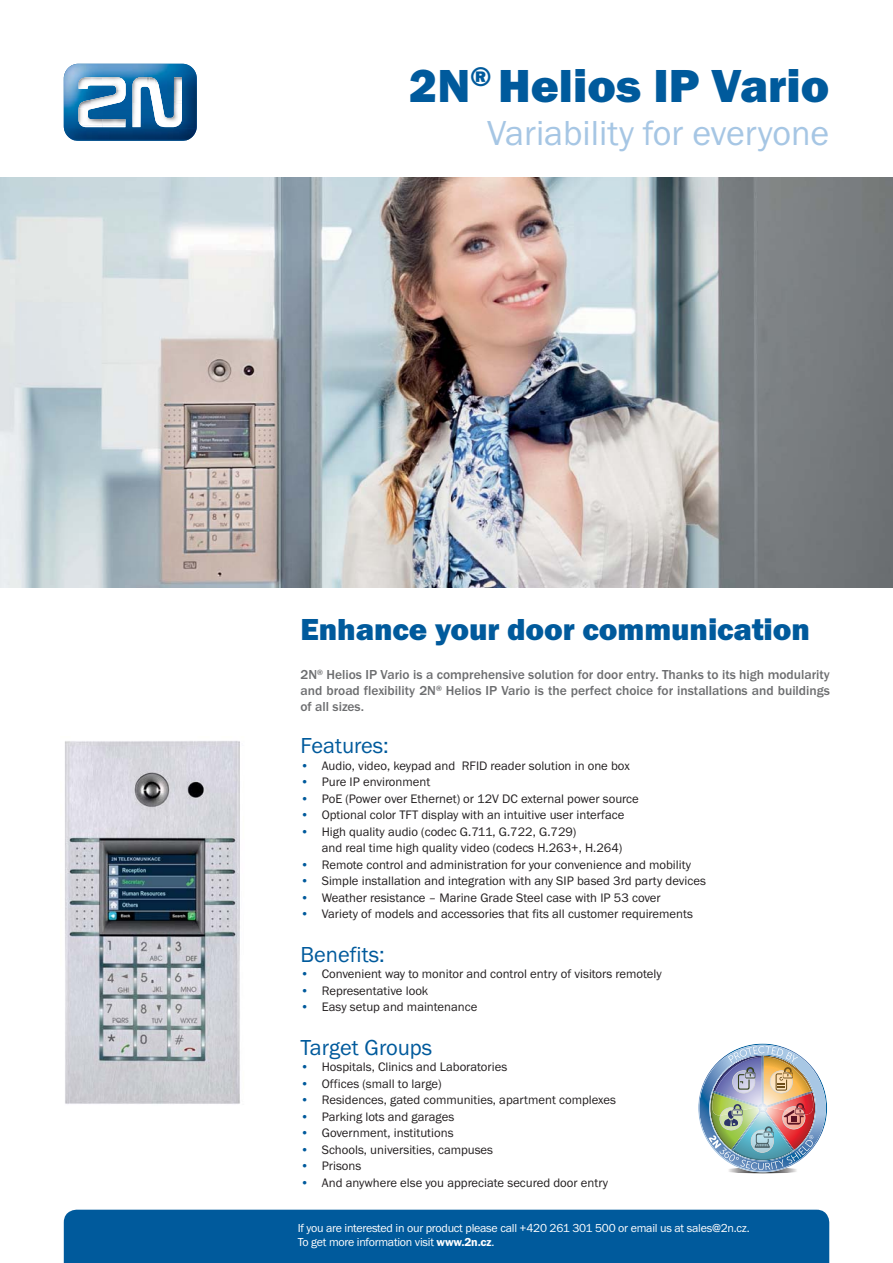
<style>
.page{position:relative;width:893px;height:1263px;background:#fff}
.page>*{position:absolute;margin:0;border:0;box-sizing:border-box;transform-origin:0 0}
.t1{font:48px "Franklin Got Itc TEE Heav";color:#005a9c}
.t2{font:36px "Franklin Got Itc TEE";color:#a6c6e4}
.t3{font:31.5px "Franklin Got Itc TEE Heav";letter-spacing:-.005em;color:#005a9c}
.t4{font:22.5px "Franklin Got Itc TEE";color:#005a9c}
.t5{font:500 13.5px/16.2px "Franklin Got Itc TEE";color:#6d6e70;text-align:justify}
.t6{font:12.75px/16.5px "Franklin Got Itc TEE";color:#231f20}
.t7{font:12px/14.4px "Franklin Got Itc TEE";letter-spacing:-.02em;color:#fff}
.s1{color:#005a9c}
.s2{font-weight:600}
</style>
<div class="page">
<img style="left:0;top:178px;width:893px;height:409px">
<div style="left:64px;top:1210px;width:765px;height:53px;background:#005a9c"></div>
<img style="left:73px;top:140px;width:114px;height:1px">
<img style="left:64px;top:74px;width:133px;height:66px">
<img style="left:64px;top:64px;width:132px;height:64px">
<svg style="left:78px;top:77px;width:48px;height:50px"></svg>
<svg style="left:132px;top:77px;width:50px;height:50px"></svg>
<img style="left:65px;top:741px;width:175px;height:363px">
<img style="left:720px;top:1168px;width:85px;height:6px;border-radius:50%">
<svg style="left:699px;top:1045px;width:127px;height:126px"></svg>
<img style="left:708px;top:1046px;width:108px;height:124px">
<h1 class="t1" style="left:409px;top:67px;width:421px">2N<sup>®</sup> Helios IP Vario</h1>
<h2 class="t2" style="left:487px;top:119px;width:344px">Variability for everyone</h2>
<h3 class="t3" style="left:300px;top:617px;width:511px">Enhance your door communication</h3>
<p class="t5" style="left:300px;top:667px;width:531px">2N<sup>®</sup> Helios IP Vario is a comprehensive solution for door entry. Thanks to its high modularity and broad flexibility 2N<sup>®</sup> Helios IP Vario is the perfect choice for installations and buildings of all sizes.</p>
<h3 class="t4" style="left:300px;top:737px;width:90px">Features:</h3>
<p class="t6" style="left:300px;top:758px;width:331px"><span class="s1">•</span> Audio, video, keypad and RFID reader solution in one box</p>
<p class="t6" style="left:300px;top:775px;width:131px"><span class="s1">•</span> Pure IP environment</p>
<p class="t6" style="left:300px;top:791px;width:340px"><span class="s1">•</span> PoE (Power over Ethernet) or 12V DC external power source</p>
<p class="t6" style="left:300px;top:808px;width:325px"><span class="s1">•</span> Optional color TFT display with an intuitive user interface</p>
<p class="t6" style="left:322px;top:824px;width:302px;text-indent:-21px"><span class="s1">•</span> High quality audio (codec G.711, G.722, G.729)<br>and real time high quality video (codecs H.263+, H.264)</p>
<p class="t6" style="left:300px;top:857px;width:392px"><span class="s1">•</span> Remote control and administration for your convenience and mobility</p>
<p class="t6" style="left:300px;top:874px;width:407px"><span class="s1">•</span> Simple installation and integration with any SIP based 3rd party devices</p>
<p class="t6" style="left:300px;top:890px;width:362px"><span class="s1">•</span> Weather resistance – Marine Grade Steel case with IP 53 cover</p>
<p class="t6" style="left:300px;top:907px;width:394px"><span class="s1">•</span> Variety of models and accessories that fits all customer requirements</p>
<h3 class="t4" style="left:300px;top:946px;width:86px">Benefits:</h3>
<p class="t6" style="left:300px;top:967px;width:363px"><span class="s1">•</span> Convenient way to monitor and control entry of visitors remotely</p>
<p class="t6" style="left:300px;top:983px;width:129px"><span class="s1">•</span> Representative look</p>
<p class="t6" style="left:300px;top:1000px;width:178px"><span class="s1">•</span> Easy setup and maintenance</p>
<h3 class="t4" style="left:300px;top:1039px;width:133px">Target Groups</h3>
<p class="t6" style="left:300px;top:1060px;width:208px"><span class="s1">•</span> Hospitals, Clinics and Laboratories</p>
<p class="t6" style="left:300px;top:1076px;width:143px"><span class="s1">•</span> Offices (small to large)</p>
<p class="t6" style="left:300px;top:1093px;width:317px"><span class="s1">•</span> Residences, gated communities, apartment complexes</p>
<p class="t6" style="left:300px;top:1109px;width:155px"><span class="s1">•</span> Parking lots and garages</p>
<p class="t6" style="left:300px;top:1126px;width:155px"><span class="s1">•</span> Government, institutions</p>
<p class="t6" style="left:300px;top:1142px;width:194px"><span class="s1">•</span> Schools, universities, campuses</p>
<p class="t6" style="left:300px;top:1159px;width:62px"><span class="s1">•</span> Prisons</p>
<p class="t6" style="left:300px;top:1175px;width:309px"><span class="s1">•</span> And anywhere else you appreciate secured door entry</p>
<p class="t7" style="left:298px;top:1221px;width:454px">If you are interested in our product please call +420 261 301 500 or email us at sales@2n.cz.<br>To get more information visit <span class="s2">www.2n.cz</span>.</p>
</div>
